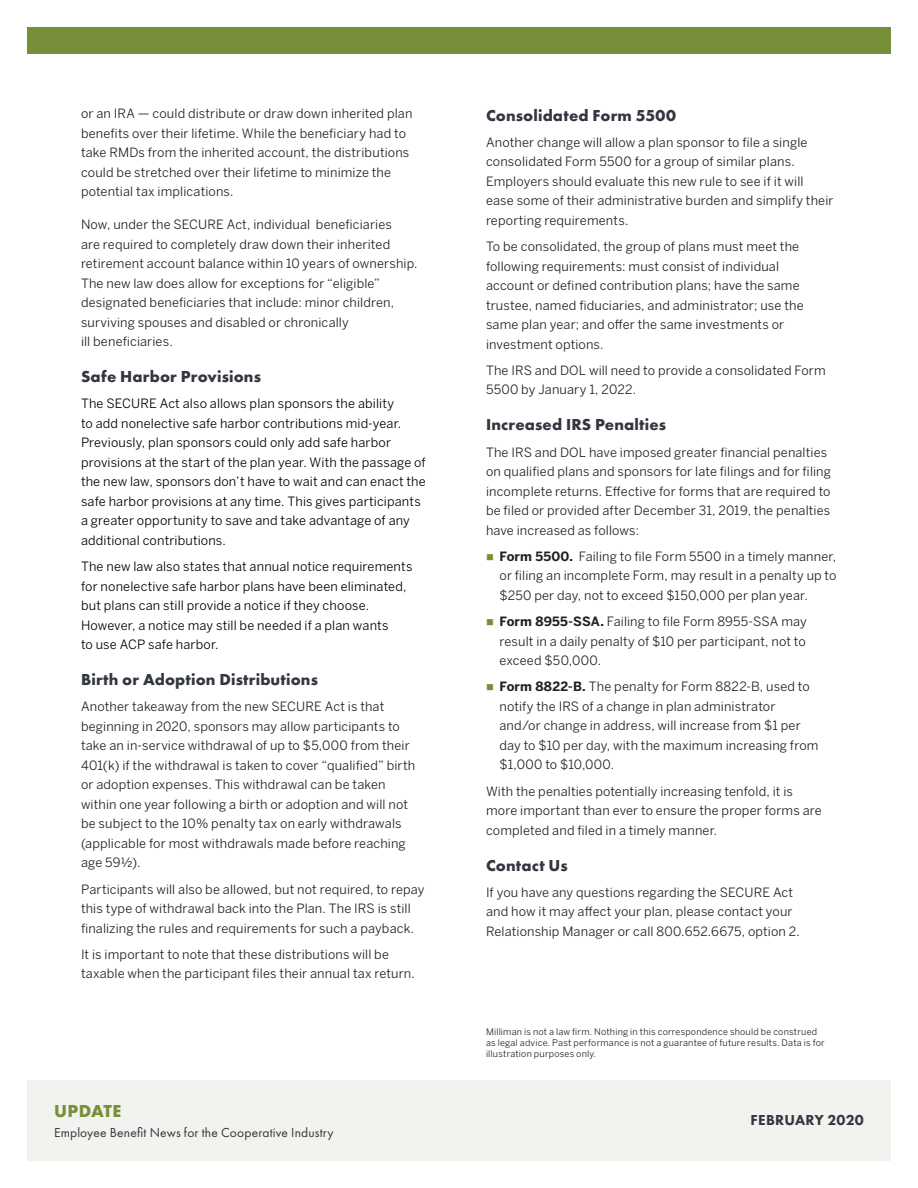
<style>
.page{position:relative;width:918px;height:1188px;background:#fff}
.page>*{position:absolute;margin:0;border:0;box-sizing:border-box;transform-origin:0 0}
.t1{font:700 18px "Futura PT";letter-spacing:.02em;color:#778f38}
.t2{font:700 16.5px "Futura PT";letter-spacing:.01em;color:#323640}
.Coop_Main_Header{font:800 15px "Futura PT";letter-spacing:.015em;color:#323640}
.t3{font:13.5px "Futura PT";letter-spacing:.01em;color:#323640}
.t4{font:12.75px/19.5px "Benton Sans";letter-spacing:.01em;color:#231f20}
.t5{font:12.75px/19.5px "Benton Sans";letter-spacing:.01em;color:#000}
.t6{font:9px/10.8px "Benton Sans";letter-spacing:.025em;color:#231f20}
.s1{color:#778f38}
.s2{font-weight:700}
</style>
<div class="page">
<div style="left:27px;top:1080px;width:864px;height:81px;background:#f2f2ee"></div>
<div style="left:27px;top:27px;width:864px;height:27px;background:#778f38"></div>
<p class="t4" style="left:81px;top:104px;width:333px">or an IRA — could distribute or draw down inherited plan benefits over their lifetime. While the beneficiary had to take RMDs from the inherited account, the distributions could be stretched over their lifetime to minimize the potential tax implications.</p>
<p class="t4" style="left:81px;top:215px;width:338px">Now, under the SECURE Act, individual beneficiaries<br>are required to completely draw down their inherited retirement account balance within 10 years of ownership.<br>The new law does allow for exceptions for “eligible” designated beneficiaries that include: minor children, surviving spouses and disabled or chronically<br>ill beneficiaries.</p>
<p class="t2" style="left:81px;top:366px;width:182px">Safe Harbor Provisions</p>
<p class="t5" style="left:81px;top:394px;width:346px">The SECURE Act also allows plan sponsors the ability<br>to add nonelective safe harbor contributions mid-year.<br>Previously, plan sponsors could only add safe harbor provisions at the start of the plan year. With the passage of the new law, sponsors don’t have to wait and can enact the safe harbor provisions at any time. This gives participants a greater opportunity to save and take advantage of any additional contributions.</p>
<p class="t5" style="left:81px;top:557px;width:333px">The new law also states that annual notice requirements for nonelective safe harbor plans have been eliminated, but plans can still provide a notice if they choose.<br>However, a notice may still be needed if a plan wants<br>to use ACP safe harbor.</p>
<p class="t2" style="left:81px;top:669px;width:239px">Birth or Adoption Distributions</p>
<p class="t4" style="left:81px;top:697px;width:336px">Another takeaway from the new SECURE Act is that beginning in 2020, sponsors may allow participants to take an in-service withdrawal of up to $5,000 from their 401(k) if the withdrawal is taken to cover “qualified” birth or adoption expenses. This withdrawal can be taken within one year following a birth or adoption and will not be subject to the 10% penalty tax on early withdrawals (applicable for most withdrawals made before reaching age 59½).</p>
<p class="t4" style="left:81px;top:879px;width:345px">Participants will also be allowed, but not required, to repay this type of withdrawal back into the Plan. The IRS is still finalizing the rules and requirements for such a payback.</p>
<p class="t4" style="left:81px;top:944px;width:335px">It is important to note that these distributions will be taxable when the participant files their annual tax return.</p>
<p class="t1" style="left:54px;top:1100px;width:69px">UPDATE</p>
<p class="t3" style="left:54px;top:1124px;width:281px">Employee Benefit News for the Cooperative Industry</p>
<p class="t2" style="left:486px;top:104px;width:192px">Consolidated Form 5500</p>
<p class="t4" style="left:486px;top:132px;width:349px">Another change will allow a plan sponsor to file a single consolidated Form 5500 for a group of similar plans.<br>Employers should evaluate this new rule to see if it will ease some of their administrative burden and simplify their reporting requirements.</p>
<p class="t4" style="left:486px;top:237px;width:319px">To be consolidated, the group of plans must meet the following requirements: must consist of individual account or defined contribution plans; have the same trustee, named fiduciaries, and administrator; use the same plan year; and offer the same investments or investment options.</p>
<p class="t4" style="left:486px;top:360px;width:341px">The IRS and DOL will need to provide a consolidated Form<br>5500 by January 1, 2022.</p>
<p class="t2" style="left:486px;top:414px;width:182px">Increased IRS Penalties</p>
<p class="t4" style="left:486px;top:442px;width:347px">The IRS and DOL have imposed greater financial penalties on qualified plans and sponsors for late filings and for filing incomplete returns. Effective for forms that are required to be filed or provided after December 31, 2019, the penalties have increased as follows:</p>
<p class="t4" style="left:500px;top:546px;width:339px;text-align:justify;text-indent:-14px"><span class="s1">■</span> <span class="s2">Form 5500.</span> Failing to file Form 5500 in a timely manner, or filing an incomplete Form, may result in a penalty up to $250 per day, not to exceed $150,000 per plan year.</p>
<p class="t4" style="left:500px;top:612px;width:309px;text-align:justify;text-indent:-14px"><span class="s1">■</span> <span class="s2">Form 8955-SSA.</span> Failing to file Form 8955-SSA may result in a daily penalty of $10 per participant, not to exceed $50,000.</p>
<p class="t4" style="left:500px;top:677px;width:320px;text-indent:-14px"><span class="s1">■</span> <span class="s2">Form 8822-B.</span> The penalty for Form 8822-B, used to notify the IRS of a change in plan administrator and/or change in address, will increase from $1 per day to $10 per day, with the maximum increasing from $1,000 to $10,000.</p>
<p class="t4" style="left:486px;top:781px;width:337px">With the penalties potentially increasing tenfold, it is more important than ever to ensure the proper forms are completed and filed in a timely manner.</p>
<p class="t2" style="left:486px;top:854px;width:83px">Contact Us</p>
<p class="t4" style="left:486px;top:882px;width:315px">If you have any questions regarding the SECURE Act and how it may affect your plan, please contact your<br>Relationship Manager or call 800.652.6675, option 2.</p>
<p class="t6" style="left:486px;top:1027px;width:340px">Milliman is not a law firm. Nothing in this correspondence should be construed as legal advice. Past performance is not a guarantee of future results. Data is for illustration purposes only.</p>
<p class="Coop_Main_Header" style="left:751px;top:1111px;width:115px">FEBRUARY 2020</p>
</div>
